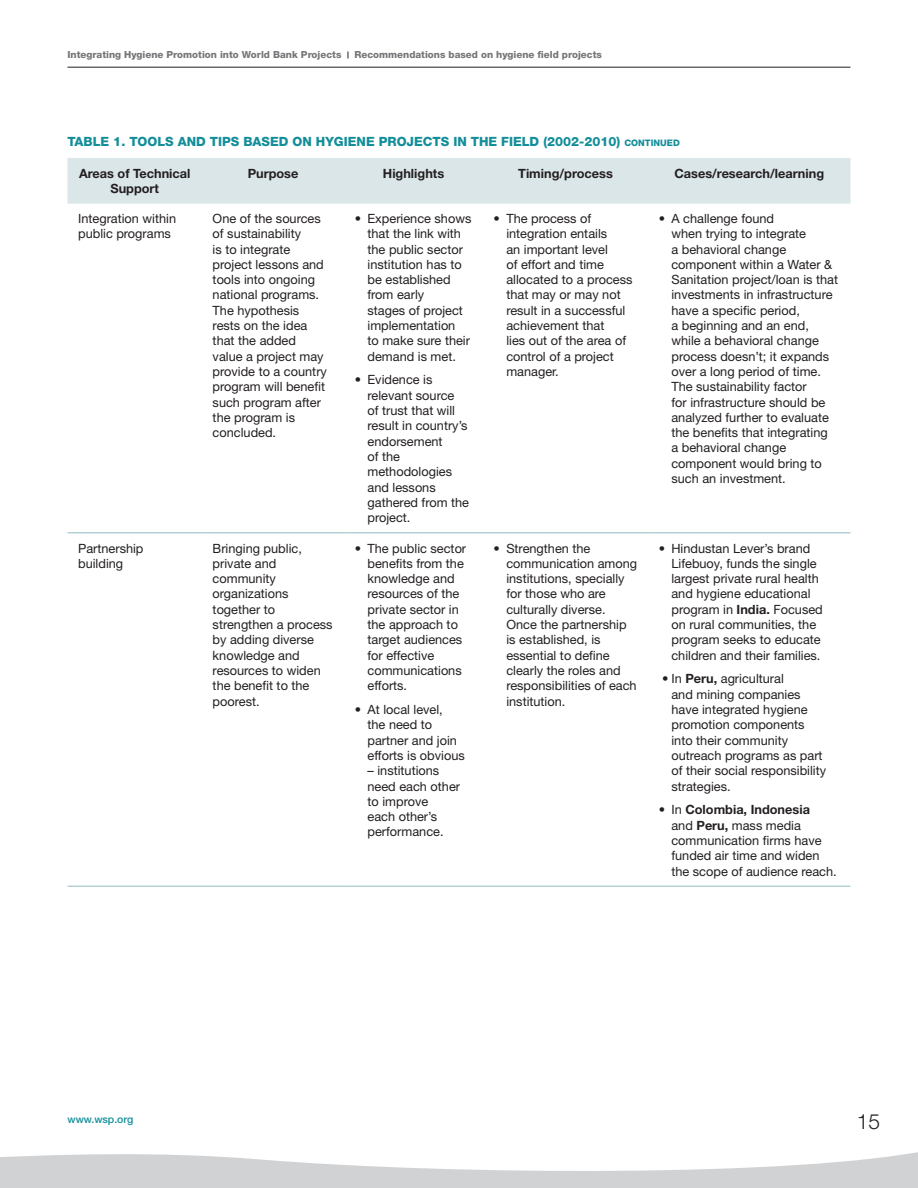
<style>
.page{position:relative;width:918px;height:1188px;background:#fff}
.page>*{position:absolute;margin:0;border:0;box-sizing:border-box;transform-origin:0 0}
.t1{font:300 21px "Helvetica Neue LT Std";color:#231f20}
.t2{font:12.75px/15.3px "Helvetica Neue LT Std";color:#231f20}
.t3{font:700 12.75px/15.3px "Helvetica Neue LT Std";color:#231f20;text-align:center}
.t4{font:800 12.75px "Helvetica Neue LT Std";color:#138e99}
.t5{font:500 10.5px "Helvetica Neue LT Std";color:#138e99}
.t6{font:800 9.75px "Helvetica Neue LT Std";color:#757679}
.s1{font-size:9px}
.s2{font-weight:700}
</style>
<div class="page">
<hr style="left:68px;top:67px;width:783px;height:1px;background:#231f20">
<svg style="left:0;top:1152px;width:918px;height:36px;fill:#d1d2d4"></svg>
<div style="left:68px;top:158px;width:782px;height:46px;background:#dbe6e9"></div>
<hr style="left:68px;top:532px;width:134px;height:1px;background:#92bac3">
<hr style="left:202px;top:532px;width:142px;height:1px;background:#92bac3">
<hr style="left:344px;top:532px;width:139px;height:1px;background:#92bac3">
<hr style="left:483px;top:532px;width:165px;height:1px;background:#92bac3">
<hr style="left:648px;top:532px;width:202px;height:1px;background:#92bac3">
<hr style="left:68px;top:886px;width:134px;height:1px;background:#92bac3">
<hr style="left:202px;top:886px;width:142px;height:1px;background:#92bac3">
<hr style="left:344px;top:886px;width:139px;height:1px;background:#92bac3">
<hr style="left:483px;top:886px;width:165px;height:1px;background:#92bac3">
<hr style="left:648px;top:886px;width:202px;height:1px;background:#92bac3">
<p class="t6" style="left:68px;top:49px;width:275px">Integrating Hygiene Promotion into World Bank Projects</p>
<p class="t6" style="left:354px;top:49px;width:249px">Recommendations based on hygiene field projects</p>
<p class="t4" style="left:68px;top:134px;width:614px">TABLE 1. TOOLS AND TIPS BASED ON HYGIENE PROJECTS IN THE FIELD (2002-2010) <span class="s1">CONTINUED</span></p>
<p class="t3" style="left:79px;top:165px;width:113px">Areas of Technical<br>Support</p>
<p class="t3" style="left:248px;top:165px;width:52px">Purpose</p>
<p class="t3" style="left:383px;top:165px;width:63px">Highlights</p>
<p class="t3" style="left:518px;top:165px;width:96px">Timing/process</p>
<p class="t3" style="left:674px;top:165px;width:151px">Cases/research/learning</p>
<p class="t2" style="left:78px;top:211px;width:99px">Integration within public programs</p>
<p class="t2" style="left:213px;top:211px;width:116px">One of the sources of sustainability<br>is to integrate project lessons and tools into ongoing national programs.<br>The hypothesis rests on the idea that the added value a project may provide to a country program will benefit such program after the program is concluded.</p>
<p class="t2" style="left:368px;top:211px;width:105px;text-indent:-13px">• Experience shows that the link with the public sector institution has to be established from early<br>stages of project implementation<br>to make sure their demand is met.</p>
<p class="t2" style="left:506px;top:211px;width:128px;text-indent:-13px">• The process of integration entails<br>an important level<br>of effort and time allocated to a process that may or may not result in a successful achievement that<br>lies out of the area of control of a project manager.</p>
<p class="t2" style="left:671px;top:211px;width:168px;text-indent:-13px">• A challenge found<br>when trying to integrate<br>a behavioral change component within a Water &amp;<br>Sanitation project/loan is that investments in infrastructure have a specific period,<br>a beginning and an end, while a behavioral change process doesn’t; it expands over a long period of time.<br>The sustainability factor<br>for infrastructure should be analyzed further to evaluate the benefits that integrating<br>a behavioral change component would bring to such an investment.</p>
<p class="t2" style="left:368px;top:372px;width:103px;text-indent:-13px">• Evidence is relevant source<br>of trust that will result in country’s endorsement<br>of the methodologies and lessons gathered from the project.</p>
<p class="t2" style="left:78px;top:540px;width:67px">Partnership building</p>
<p class="t2" style="left:213px;top:540px;width:121px">Bringing public, private and community organizations together to strengthen a process by adding diverse knowledge and resources to widen the benefit to the poorest.</p>
<p class="t2" style="left:368px;top:540px;width:100px;text-indent:-13px">• The public sector benefits from the knowledge and resources of the private sector in the approach to target audiences for effective communications efforts.</p>
<p class="t2" style="left:368px;top:702px;width:99px;text-indent:-13px">• At local level,<br>the need to partner and join efforts is obvious</p>
<p class="t2" style="left:368px;top:763px;width:94px">– institutions need each other to improve<br>each other’s performance.</p>
<p class="t2" style="left:506px;top:540px;width:132px;text-indent:-13px">• Strengthen the communication among institutions, specially for those who are culturally diverse.<br>Once the partnership is established, is essential to define clearly the roles and responsibilities of each institution.</p>
<p class="t2" style="left:671px;top:540px;width:153px;text-indent:-13px">• Hindustan Lever’s brand<br>Lifebuoy, funds the single largest private rural health and hygiene educational program in <span class="s2">India.</span> Focused on rural communities, the program seeks to educate children and their families.</p>
<p class="t2" style="left:671px;top:671px;width:156px;text-indent:-9px">• In <span class="s2">Peru,</span> agricultural<br>and mining companies have integrated hygiene promotion components into their community outreach programs as part of their social responsibility strategies.</p>
<p class="t2" style="left:671px;top:802px;width:167px;text-indent:-13px">• In <span class="s2">Colombia, Indonesia<br></span>and <span class="s2">Peru,</span> mass media communication firms have funded air time and widen the scope of audience reach.</p>
<p class="t5" style="left:68px;top:1113px;width:67px">www.wsp.org</p>
<h1 class="t1" style="left:857px;top:1108px;width:25px">15</h1>
</div>
